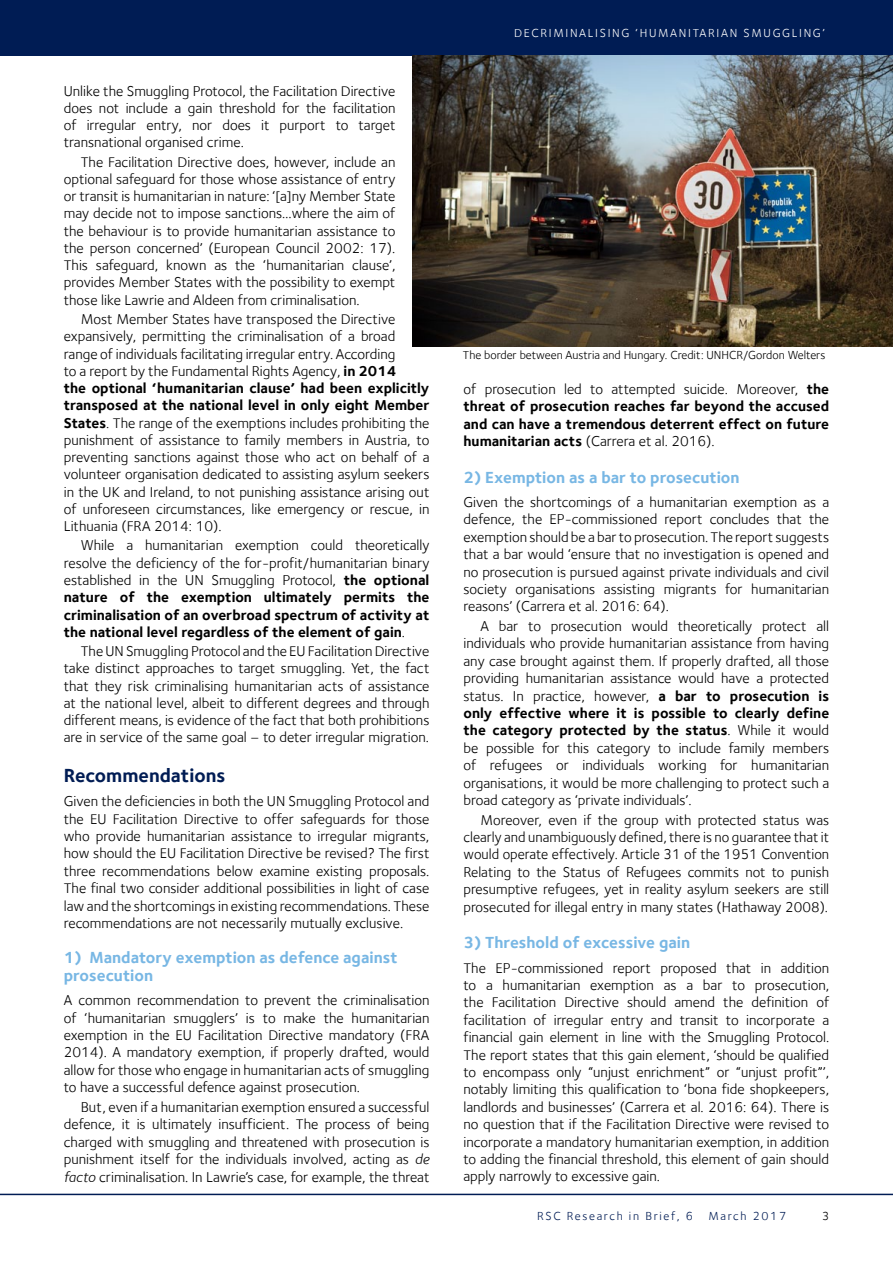
<style>
.page{position:relative;width:893px;height:1263px;background:#fff}
.page>*{position:absolute;margin:0;border:0;box-sizing:border-box;transform-origin:0 0}
.t1{font:700 19.5px "Foundry Sterling";color:#001c54}
.t2{font:700 16.5px/18px "Foundry Sterling";color:#78b7e4}
.t3{font:14.7px/17.4px "Foundry Sterling";color:#000;text-align:justify}
.t4{font:700 14.7px/17.2px "Foundry Sterling";color:#000;text-align:justify}
.t5{font:12px "Foundry Sterling";color:#000}
.t6{font:12px "Foundry Sterling";letter-spacing:.14em;color:#fff}
.t7{font:12px "Foundry Sterling";letter-spacing:.14em;color:#001c54}
.s1{font-weight:700}
.s2{font-weight:400}
.s3{font-style:italic}
</style>
<div class="page">
<hr style="left:0;top:1194px;width:893px;height:1px;background:#001c54">
<div style="left:0;top:0;width:893px;height:55px;background:#001c54"></div>
<img style="left:412px;top:55px;width:481px;height:292px">
<p class="t3" style="left:64px;top:82px;width:333px">Unlike the Smuggling Protocol, the Facilitation Directive does not include a gain threshold for the facilitation of irregular entry, nor does it purport to target transnational organised crime.</p>
<p class="t3" style="left:64px;top:153px;width:333px;text-indent:17px">The Facilitation Directive does, however, include an optional safeguard for those whose assistance of entry or transit is humanitarian in nature: ‘[a]ny Member State may decide not to impose sanctions…where the aim of the behaviour is to provide humanitarian assistance to the person concerned’ (European Council 2002: 17).<br>This safeguard, known as the ‘humanitarian clause’, provides Member States with the possibility to exempt those like Lawrie and Aldeen from criminalisation.</p>
<p class="t3" style="left:64px;top:310px;width:367px;text-align:left;text-indent:17px">Most Member States have transposed the Directive expansively, permitting the criminalisation of a broad range of individuals facilitating irregular entry. According<br>to a report by the Fundamental Rights Agency, <span class="s1">in 2014<br>the optional ‘humanitarian clause’ had been explicitly transposed at the national level in only eight Member States</span>. The range of the exemptions includes prohibiting the punishment of assistance to family members in Austria, to preventing sanctions against those who act on behalf of a volunteer organisation dedicated to assisting asylum seekers in the UK and Ireland, to not punishing assistance arising out of unforeseen circumstances, like emergency or rescue, in Lithuania (FRA 2014: 10).</p>
<p class="t4" style="left:64px;top:537px;width:367px;text-indent:17px"><span class="s2">While a humanitarian exemption could theoretically resolve the deficiency of the for-profit/humanitarian binary established in the UN Smuggling Protocol,</span> the optional nature of the exemption ultimately permits the criminalisation of an overbroad spectrum of activity at the national level regardless of the element of gain<span class="s2">.</span></p>
<p class="t3" style="left:64px;top:642px;width:367px;text-indent:17px">The UN Smuggling Protocol and the EU Facilitation Directive take distinct approaches to target smuggling. Yet, the fact that they risk criminalising humanitarian acts of assistance at the national level, albeit to different degrees and through different means, is evidence of the fact that both prohibitions are in service of the same goal – to deter irregular migration.</p>
<h1 class="t1" style="left:64px;top:764px;width:163px">Recommendations</h1>
<p class="t3" style="left:64px;top:792px;width:367px">Given the deficiencies in both the UN Smuggling Protocol and the EU Facilitation Directive to offer safeguards for those who provide humanitarian assistance to irregular migrants, how should the EU Facilitation Directive be revised? The first three recommendations below examine existing proposals.<br>The final two consider additional possibilities in light of case law and the shortcomings in existing recommendations. These recommendations are not necessarily mutually exclusive.</p>
<p class="t2" style="left:64px;top:948px;width:335px">1) Mandatory exemption as defence against prosecution</p>
<p class="t3" style="left:64px;top:991px;width:367px">A common recommendation to prevent the criminalisation of ‘humanitarian smugglers’ is to make the humanitarian exemption in the EU Facilitation Directive mandatory (FRA 2014). A mandatory exemption, if properly drafted, would allow for those who engage in humanitarian acts of smuggling to have a successful defence against prosecution.</p>
<p class="t3" style="left:64px;top:1098px;width:367px;text-indent:17px">But, even if a humanitarian exemption ensured a successful defence, it is ultimately insufficient. The process of being charged with smuggling and threatened with prosecution is punishment itself for the individuals involved, acting as <span class="s3">de facto</span> criminalisation. In Lawrie’s case, for example, the threat</p>
<p class="t6" style="left:514px;top:26px;width:312px">DECRIMINALISING ‘HUMANITARIAN SMUGGLING’</p>
<p class="t5" style="left:463px;top:348px;width:364px">The border between Austria and Hungary. Credit: UNHCR/Gordon Welters</p>
<p class="t4" style="left:463px;top:380px;width:367px"><span class="s2">of prosecution led to attempted suicide. Moreover,</span> the threat of prosecution reaches far beyond the accused and can have a tremendous deterrent effect on future humanitarian acts <span class="s2">(Carrera et al. 2016).</span></p>
<p class="t2" style="left:463px;top:468px;width:278px">2) Exemption as a bar to prosecution</p>
<p class="t3" style="left:463px;top:493px;width:367px">Given the shortcomings of a humanitarian exemption as a defence, the EP-commissioned report concludes that the exemption should be a bar to prosecution. The report suggests that a bar would ‘ensure that no investigation is opened and no prosecution is pursued against private individuals and civil society organisations assisting migrants for humanitarian reasons’ (Carrera et al. 2016: 64).</p>
<p class="t3" style="left:463px;top:617px;width:367px;text-indent:17px">A bar to prosecution would theoretically protect all individuals who provide humanitarian assistance from having any case brought against them. If properly drafted, all those providing humanitarian assistance would have a protected status. In practice, however, <span class="s1">a bar to prosecution is only effective where it is possible to clearly define the category protected by the status</span>. While it would be possible for this category to include family members of refugees or individuals working for humanitarian organisations, it would be more challenging to protect such a broad category as ‘private individuals’.</p>
<p class="t3" style="left:463px;top:811px;width:367px;text-indent:17px">Moreover, even if the group with protected status was clearly and unambiguously defined, there is no guarantee that it would operate effectively. Article 31 of the 1951 Convention Relating to the Status of Refugees commits not to punish presumptive refugees, yet in reality asylum seekers are still prosecuted for illegal entry in many states (Hathaway 2008).</p>
<p class="t2" style="left:463px;top:933px;width:228px">3) Threshold of excessive gain</p>
<p class="t3" style="left:463px;top:959px;width:367px">The EP-commissioned report proposed that in addition to a humanitarian exemption as a bar to prosecution, the Facilitation Directive should amend the definition of facilitation of irregular entry and transit to incorporate a financial gain element in line with the Smuggling Protocol.<br>The report states that this gain element, ‘should be qualified to encompass only “unjust enrichment” or “unjust profit”’, notably limiting this qualification to ‘bona fide shopkeepers, landlords and businesses’ (Carrera et al. 2016: 64). There is no question that if the Facilitation Directive were revised to incorporate a mandatory humanitarian exemption, in addition to adding the financial threshold, this element of gain should apply narrowly to excessive gain.</p>
<p class="t7" style="left:537px;top:1208px;width:157px">RSC Research in Brief, 6</p>
<p class="t7" style="left:708px;top:1208px;width:79px">March 2017</p>
<p class="t5" style="left:822px;top:1208px;width:9px">3</p>
</div>
